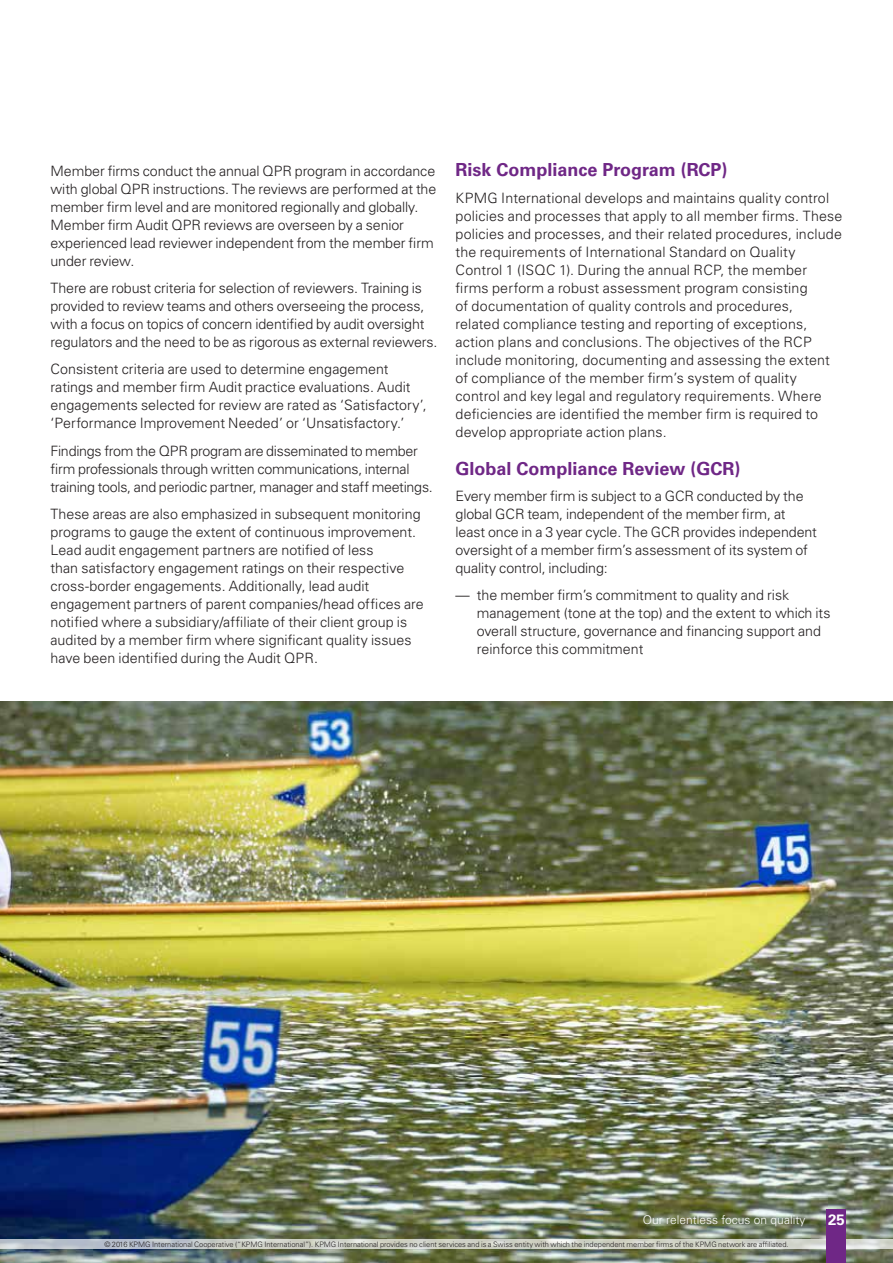
<style>
.page{position:relative;width:893px;height:1263px;background:#fff}
.page>*{position:absolute;margin:0;border:0;box-sizing:border-box;transform-origin:0 0}
.t1{font:700 18px "Univers LT Std";color:#6f2786}
.t2{font:700 15px "Univers LT Std";color:#fff}
.t3{font:300 14.25px/18px "Univers LT Std";color:#231f20}
.t4{font:300 14.25px/18px "Univers LT Std";letter-spacing:-.02em;color:#231f20}
.t5{font:300 12px "Univers LT Std";color:#fff}
.t6{font:300 7.5px "Univers LT Std";letter-spacing:-.005em;color:#231f20}
</style>
<div class="page">
<img style="left:0;top:702px;width:893px;height:561px">
<svg style="left:0;top:1239px;width:893px;height:10px"></svg>
<div style="left:827px;top:1209px;width:19px;height:54px;background:#6f2786"></div>
<p class="t3" style="left:50px;top:162px;width:387px">Member firms conduct the annual QPR program in accordance with global QPR instructions. The reviews are performed at the member firm level and are monitored regionally and globally.<br>Member firm Audit QPR reviews are overseen by a senior experienced lead reviewer independent from the member firm under review.</p>
<p class="t3" style="left:50px;top:279px;width:388px">There are robust criteria for selection of reviewers. Training is provided to review teams and others overseeing the process, with a focus on topics of concern identified by audit oversight regulators and the need to be as rigorous as external reviewers.</p>
<p class="t3" style="left:50px;top:360px;width:378px">Consistent criteria are used to determine engagement ratings and member firm Audit practice evaluations. Audit engagements selected for review are rated as ‘Satisfactory’, ‘Performance Improvement Needed’ or ‘Unsatisfactory.’</p>
<p class="t4" style="left:50px;top:441px;width:384px">Findings from the QPR program are disseminated to member firm professionals through written communications, internal training tools, and periodic partner, manager and staff meetings.</p>
<p class="t3" style="left:50px;top:504px;width:375px">These areas are also emphasized in subsequent monitoring programs to gauge the extent of continuous improvement.<br>Lead audit engagement partners are notified of less<br>than satisfactory engagement ratings on their respective cross-border engagements. Additionally, lead audit engagement partners of parent companies/head offices are notified where a subsidiary/affiliate of their client group is audited by a member firm where significant quality issues have been identified during the Audit QPR.</p>
<p class="t1" style="left:455px;top:160px;width:274px">Risk Compliance Program (RCP)</p>
<p class="t3" style="left:455px;top:189px;width:388px">KPMG International develops and maintains quality control policies and processes that apply to all member firms. These policies and processes, and their related procedures, include the requirements of International Standard on Quality Control 1 (ISQC 1). During the annual RCP, the member firms perform a robust assessment program consisting<br>of documentation of quality controls and procedures,<br>related compliance testing and reporting of exceptions, action plans and conclusions. The objectives of the RCP include monitoring, documenting and assessing the extent of compliance of the member firm’s system of quality control and key legal and regulatory requirements. Where deficiencies are identified the member firm is required to develop appropriate action plans.</p>
<p class="t1" style="left:455px;top:458px;width:287px">Global Compliance Review (GCR)</p>
<p class="t3" style="left:455px;top:486px;width:363px">Every member firm is subject to a GCR conducted by the global GCR team, independent of the member firm, at least once in a 3 year cycle. The GCR provides independent oversight of a member firm’s assessment of its system of quality control, including:</p>
<p class="t3" style="left:477px;top:585px;width:355px;text-indent:-21px">— the member firm’s commitment to quality and risk management (tone at the top) and the extent to which its overall structure, governance and financing support and reinforce this commitment</p>
<p class="t5" style="left:643px;top:1213px;width:164px">Our relentless focus on quality</p>
<p class="t2" style="left:828px;top:1211px;width:18px">25</p>
<p class="t6" style="left:104px;top:1239px;width:686px">© 2016 KPMG International Cooperative (“KPMG International”). KPMG International provides no client services and is a Swiss entity with which the independent member firms of the KPMG network are affiliated.</p>
</div>
